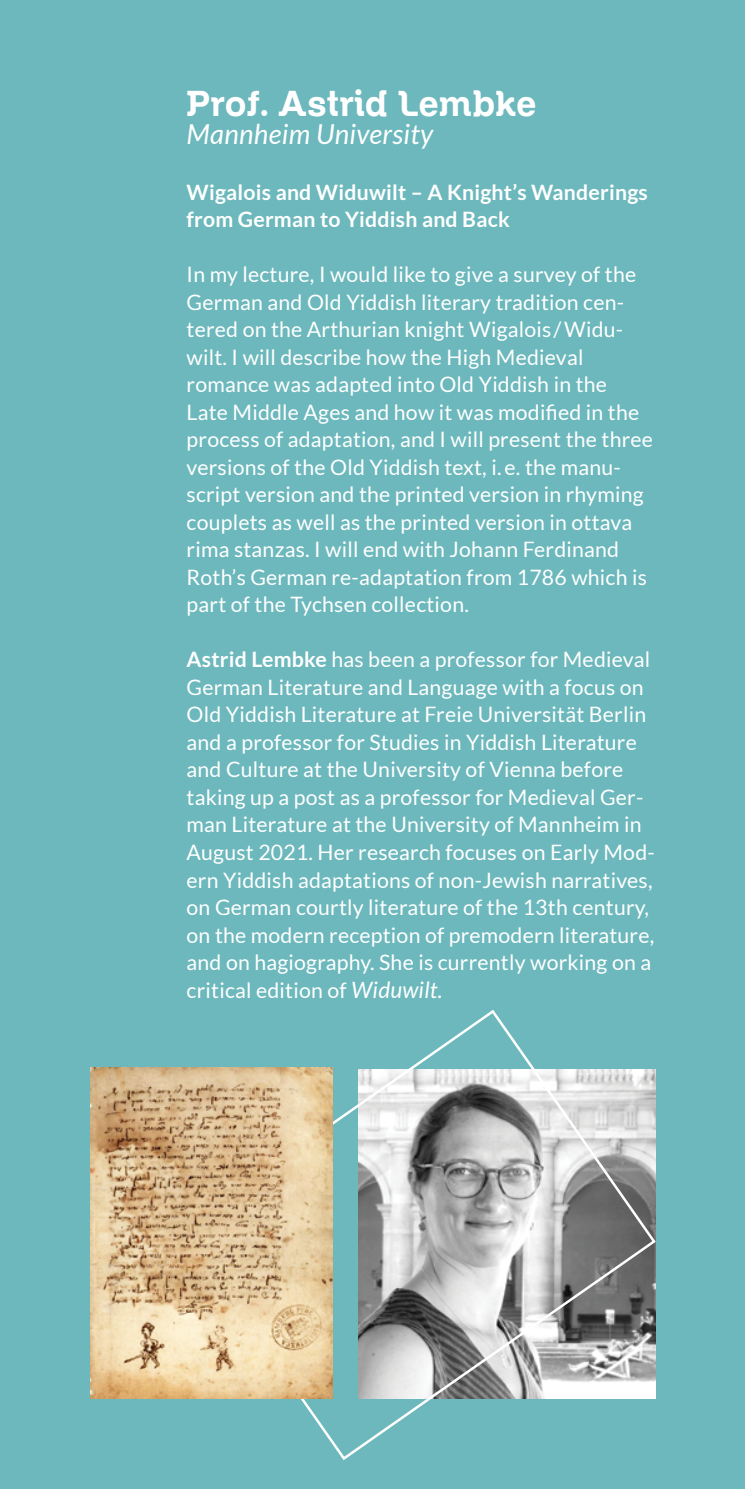
<style>
.page{position:relative;width:745px;height:1489px;background:#fff}
.page>*{position:absolute;margin:0;border:0;box-sizing:border-box;transform-origin:0 0}
.t1{font:35px "Zil Semi Slab";letter-spacing:.03em;color:#fff}
.t2{font:italic 27.5px "Lato";letter-spacing:.01em;color:#fff}
.t3{font:21.25px/27.5px "Lato";letter-spacing:.01em;color:#fff}
.t4{font:700 21.25px/27.5px "Lato";letter-spacing:.01em;color:#fff}
.s1{font-weight:700}
.s2{font-style:italic;font-size:22.5px}
</style>
<div class="page">
<div style="left:0;top:0;width:744px;height:1488px;background:#6cb8bc"></div>
<svg style="left:179px;top:1010px;width:477px;height:450px"></svg>
<img style="left:90px;top:1067px;width:242px;height:331px">
<h1 class="t1" style="left:186px;top:90px;width:351px">Prof. Astrid Lembke</h1>
<p class="t2" style="left:186px;top:117px;width:248px">Mannheim University</p>
<p class="t4" style="left:186px;top:178px;width:462px">Wigalois and Widuwilt – A Knight’s Wanderings from German to Yiddish and Back</p>
<p class="t3" style="left:186px;top:260px;width:467px">In my lecture, I would like to give a survey of the German and Old Yiddish literary tradition cen&shy;tered on the Arthurian knight Wigalois/Widu&shy;wilt. I will describe how the High Medieval romance was adapted into Old Yiddish in the Late Middle Ages and how it was modified in the process of adaptation, and I will present the three versions of the Old Yiddish text, i. e. the manu&shy;script version and the printed version in rhyming couplets as well as the printed version in ottava rima stanzas. I will end with Johann Ferdinand Roth’s German re-adaptation from 1786 which is part of the Tychsen collection.</p>
<p class="t3" style="left:186px;top:645px;width:469px"><span class="s1">Astrid Lembke</span> has been a professor for Medieval German Literature and Language with a focus on Old Yiddish Literature at Freie Universität Berlin and a professor for Studies in Yiddish Literature and Culture at the University of Vienna before taking up a post as a professor for Medieval Ger&shy;man Literature at the University of Mannheim in August 2021. Her research focuses on Early Mod&shy;ern Yiddish adaptations of non-Jewish narratives, on German courtly literature of the 13th century, on the modern reception of premodern literature, and on hagiography. She is currently working on a critical edition of <span class="s2">Widuwilt.</span></p>
</div>
